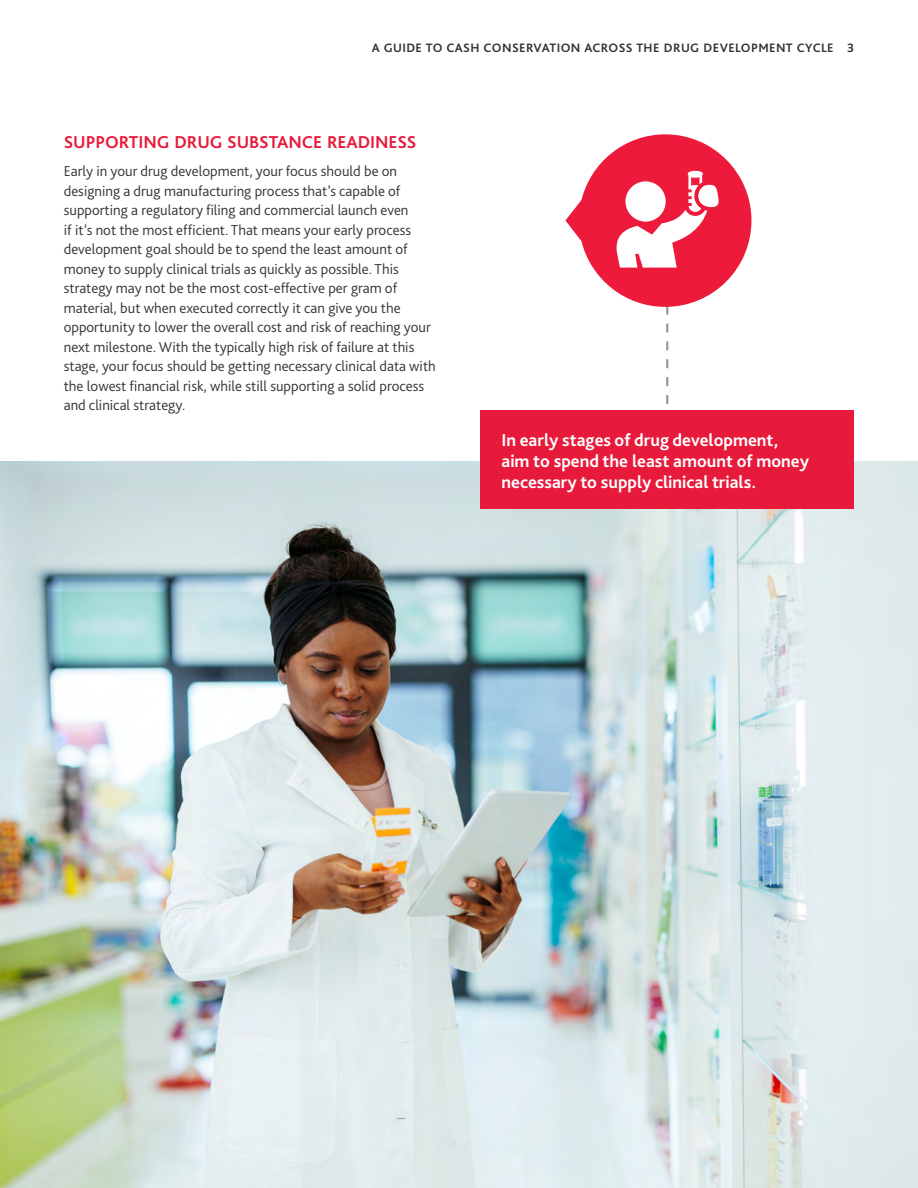
<style>
.page{position:relative;width:918px;height:1188px;background:#fff}
.page>*{position:absolute;margin:0;border:0;box-sizing:border-box;transform-origin:0 0}
.Body_copy{font:700 18px/21px "Bliss Pro";color:#fff}
.Subhead_1{font:700 18px "Bliss Pro";letter-spacing:-.005em;color:#e81a3b}
.Body_copy-2{font:300 15px/19.5px "Bliss Pro";color:#333}
.t1{font:700 12.75px "Bliss Pro";letter-spacing:.03em;color:#333}
</style>
<div class="page">
<svg style="left:566px;top:134px;width:185px;height:277px"></svg>
<img style="left:0;top:461px;width:918px;height:727px">
<div style="left:480px;top:411px;width:374px;height:98px;background:#e81a3b"></div>
<p class="t1" style="left:372px;top:40px;width:484px">A GUIDE TO CASH CONSERVATION ACROSS THE DRUG DEVELOPMENT CYCLE 3</p>
<p class="Subhead_1" style="left:64px;top:131px;width:354px">SUPPORTING DRUG SUBSTANCE READINESS</p>
<p class="Body_copy-2" style="left:64px;top:161px;width:374px">Early in your drug development, your focus should be on designing a drug manufacturing process that’s capable of supporting a regulatory filing and commercial launch even<br>if it’s not the most efficient. That means your early process development goal should be to spend the least amount of money to supply clinical trials as quickly as possible. This strategy may not be the most cost-effective per gram of material, but when executed correctly it can give you the opportunity to lower the overall cost and risk of reaching your next milestone. With the typically high risk of failure at this stage, your focus should be getting necessary clinical data with the lowest financial risk, while still supporting a solid process and clinical strategy.</p>
<p class="Body_copy" style="left:502px;top:429px;width:309px">In early stages of drug development, aim to spend the least amount of money necessary to supply clinical trials.</p>
</div>
